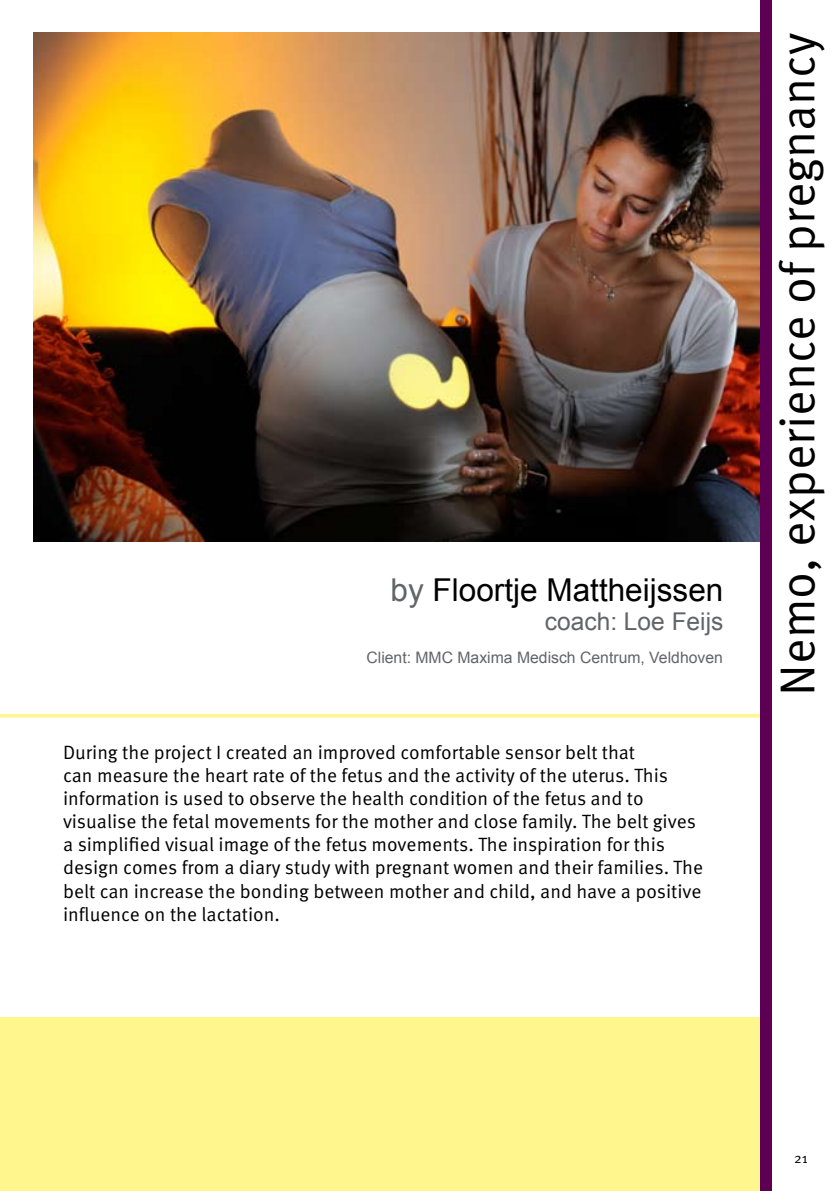
<style>
.page{position:relative;width:834px;height:1191px;background:#fff}
.page>*{position:absolute;margin:0;border:0;box-sizing:border-box;transform-origin:0 0}
.t1{font:49px "Meta Pro";color:#000}
.t2{font:31.5px "Arial";color:#000}
.t3{font:24.5px "Arial";color:#636467}
.t4{font:19.25px/23.1px "Meta Pro";color:#000}
.t5{font:15.75px "Arial";color:#636467}
.t6{font:14px "Meta Pro";color:#000}
.s1{color:#636467}
</style>
<div class="page">
<img style="left:34px;top:33px;width:726px;height:508px">
<div style="left:0;top:1017px;width:764px;height:174px;background:#fff68d"></div>
<hr style="left:0;top:714px;width:766px;height:3px;background:#fff68d">
<div style="left:760px;top:0;width:12px;height:1191px;background:#5d0053"></div>
<h2 class="t2" style="left:390px;top:569px;width:334px"><span class="s1">by</span> Floortje Mattheijssen</h2>
<p class="t3" style="left:545px;top:606px;width:180px">coach: Loe Feijs</p>
<p class="t5" style="left:366px;top:647px;width:358px">Client: MMC Maxima Medisch Centrum, Veldhoven</p>
<p class="t4" style="left:63px;top:741px;width:641px">During the project I created an improved comfortable sensor belt that<br>can measure the heart rate of the fetus and the activity of the uterus. This information is used to observe the health condition of the fetus and to visualise the fetal movements for the mother and close family. The belt gives a simplified visual image of the fetus movements. The inspiration for this design comes from a diary study with pregnant women and their families. The belt can increase the bonding between mother and child, and have a positive influence on the lactation.</p>
<h1 class="t1" style="left:767px;top:695px;width:665px;rotate:-90deg">Nemo, experience of pregnancy</h1>
<p class="t6" style="left:794px;top:1149px;width:15px">21</p>
</div>
